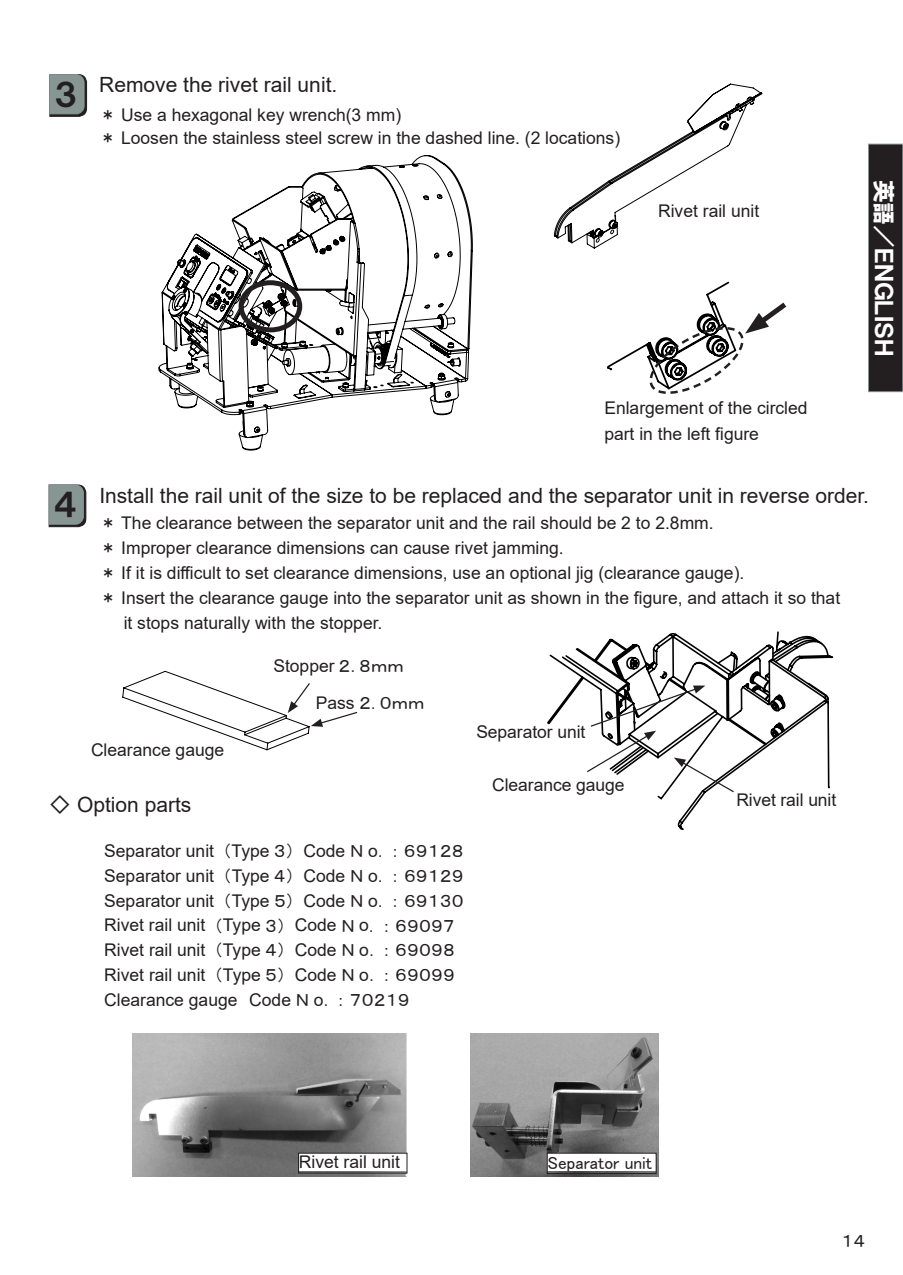
<style>
.page{position:relative;width:903px;height:1275px;background:#fff}
.page>*{position:absolute;margin:0;border:0;box-sizing:border-box;transform-origin:0 0}
.t1{font:22.75px "HGP Soei Kakugothic UB";color:#fff}
.t2{font:21px "Arial";color:#231f20}
.t3{font:17.5px/24.8px "Arial";color:#231f20}
.t4{font:17.5px "MS P Gothic";color:#231f20}
.s1{font-family:"HGP Soei Kakugothic UB";font-size:31.5px}
.s2{font-family:"MS P Gothic"}
.s3{font-family:"Arial"}
</style>
<div class="page">
<div style="left:868px;top:144px;width:35px;height:248px;background:#231f20"></div>
<div style="left:868px;top:144px;width:35px;height:248px;border:1px solid #879593"></div>
<img style="left:133px;top:1033px;width:275px;height:144px">
<img style="left:470px;top:1034px;width:188px;height:142px">
<div style="left:299px;top:1153px;width:108px;height:18px;background:#fff"></div>
<div style="left:298px;top:1153px;width:109px;height:20px;border:1px solid #231f20"></div>
<div style="left:547px;top:1153px;width:109px;height:18px;background:#fff"></div>
<div style="left:547px;top:1153px;width:109px;height:21px;border:1px solid #231f20"></div>
<svg style="left:158px;top:155px;width:315px;height:296px"></svg>
<svg style="left:49px;top:74px;width:38px;height:43px;background:#7d8887"></svg>
<div style="left:239px;top:280px;width:63px;height:52px;border:5px solid #231f20;border-radius:50%"></div>
<svg style="left:49px;top:484px;width:37px;height:43px;background:#7e8a88"></svg>
<svg style="left:547px;top:631px;width:286px;height:94px"></svg>
<svg style="left:122px;top:670px;width:236px;height:81px"></svg>
<svg style="left:553px;top:83px;width:210px;height:166px"></svg>
<svg style="left:607px;top:281px;width:180px;height:113px"></svg>
<svg style="left:575px;top:632px;width:255px;height:198px"></svg>
<p class="t2" style="left:54px;top:71px;width:285px"><span class="s1">３</span> Remove the rivet rail unit.</p>
<p class="t3" style="left:99px;top:103px;width:522px;line-height:23.1px"><span class="s2">＊</span> Use a hexagonal key wrench(3 mm)<br><span class="s2">＊</span> Loosen the stainless steel screw in the dashed line. (2 locations)</p>
<p class="t3" style="left:658px;top:199px;width:103px">Rivet rail unit</p>
<p class="t3" style="left:604px;top:395px;width:205px;line-height:26.1px">Enlargement of the circled part in the left figure</p>
<h1 class="t1" style="left:895px;top:180px;width:178px;rotate:90deg">英語／ＥＮＧＬＩＳＨ</h1>
<p class="t2" style="left:53px;top:481px;width:817px"><span class="s1">４</span> Install the rail unit of the size to be replaced and the separator unit in reverse order.</p>
<p class="t3" style="left:99px;top:511px;width:616px"><span class="s2">＊</span> The clearance between the separator unit and the rail should be 2 to 2.8mm.</p>
<p class="t3" style="left:99px;top:535px;width:466px"><span class="s2">＊</span> Improper clearance dimensions can cause rivet jamming.</p>
<p class="t3" style="left:99px;top:560px;width:646px"><span class="s2">＊</span> If it is difficult to set clearance dimensions, use an optional jig (clearance gauge).</p>
<p class="t3" style="left:99px;top:585px;width:742px"><span class="s2">＊</span> Insert the clearance gauge into the separator unit as shown in the figure, and attach it so that</p>
<p class="t3" style="left:124px;top:610px;width:260px">it stops naturally with the stopper.</p>
<p class="t3" style="left:273px;top:653px;width:132px">Stopper <span class="s2">２．８ｍｍ</span></p>
<p class="t4" style="left:316px;top:694px;width:110px"><span class="s3">Pass</span> ２．０ｍｍ</p>
<p class="t3" style="left:91px;top:738px;width:135px">Clearance gauge</p>
<p class="t2" style="left:50px;top:790px;width:143px"><span class="s2">◇</span> Option parts</p>
<p class="t3" style="left:104px;top:838px;width:361px">Separator unit <span class="s2">（</span>Type <span class="s2">３）</span> Code <span class="s2">Ｎ</span> o<span class="s2">．：６９１２８<br></span>Separator unit <span class="s2">（</span>Type <span class="s2">４）</span> Code <span class="s2">Ｎ</span> o<span class="s2">．：６９１２９<br></span>Separator unit <span class="s2">（</span>Type <span class="s2">５）</span> Code <span class="s2">Ｎ</span> o<span class="s2">．：６９１３０<br></span>Rivet rail unit <span class="s2">（</span>Type <span class="s2">３）</span> Code <span class="s2">Ｎ</span> o<span class="s2">．：６９０９７<br></span>Rivet rail unit <span class="s2">（</span>Type <span class="s2">４）</span> Code <span class="s2">Ｎ</span> o<span class="s2">．：６９０９８<br></span>Rivet rail unit <span class="s2">（</span>Type <span class="s2">５）</span> Code <span class="s2">Ｎ</span> o<span class="s2">．：６９０９９<br></span>Clearance gauge Code <span class="s2">Ｎ</span> o<span class="s2">．：７０２１９</span></p>
<p class="t3" style="left:476px;top:719px;width:110px">Separator unit</p>
<p class="t3" style="left:492px;top:772px;width:134px">Clearance gauge</p>
<p class="t3" style="left:299px;top:1150px;width:103px">Rivet rail unit</p>
<p class="t4" style="left:547px;top:1153px;width:106px">Separator unit</p>
<p class="t3" style="left:736px;top:788px;width:101px">Rivet rail unit</p>
<p class="t4" style="left:841px;top:1231px;width:25px">１４</p>
</div>
